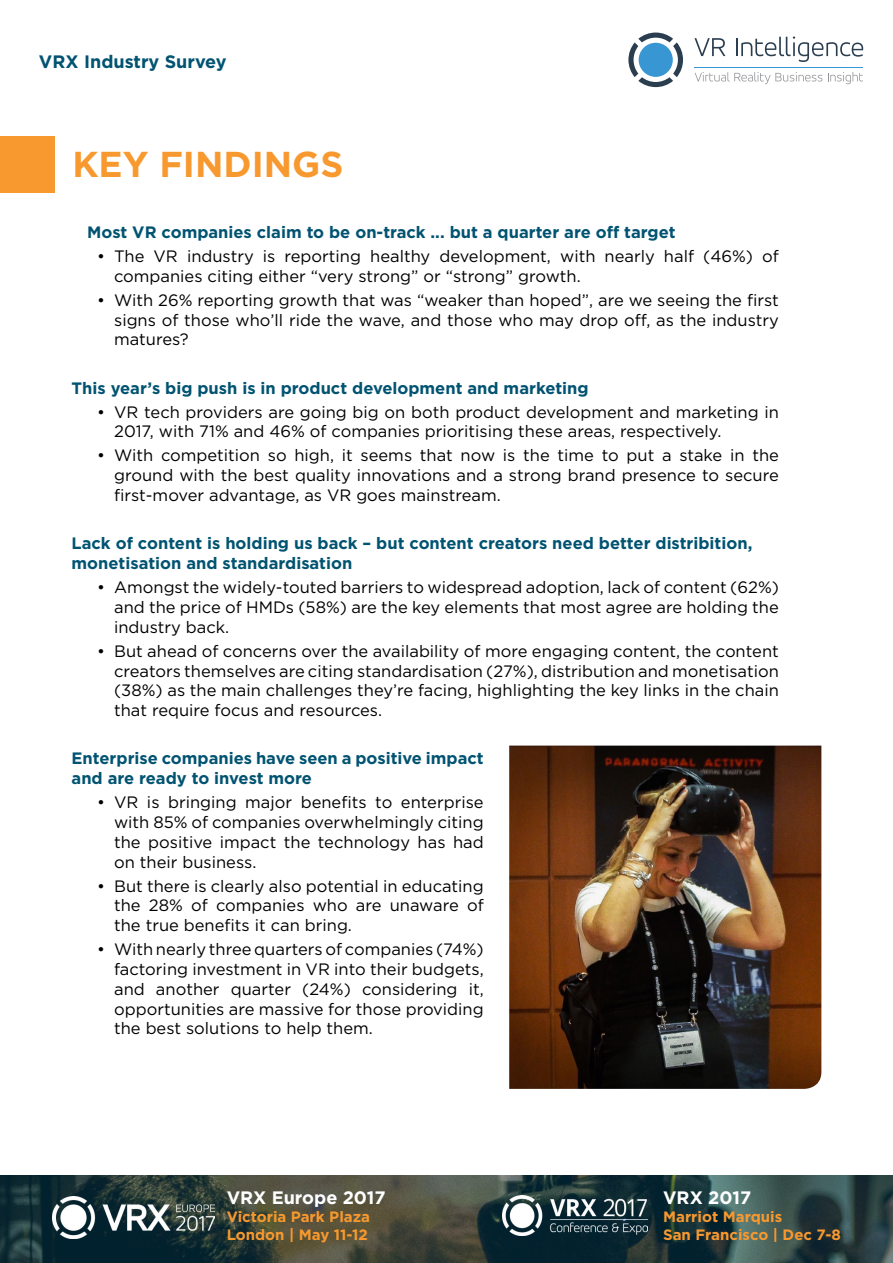
<style>
.page{position:relative;width:893px;height:1263px;background:#fff}
.page>*{position:absolute;margin:0;border:0;box-sizing:border-box;transform-origin:0 0}
.t1{font:700 36px "Gotham";color:#f8992f}
.t2{font:700 18px "Gotham";color:#fff}
.t3{font:700 18px "Gotham";color:#005371}
.t4{font:16.5px/19.8px "Gotham";color:#000;text-align:justify}
.t5{font:700 16.5px/19.8px "Gotham";color:#005371}
.t6{font:700 15px/18px "Gotham";color:#f8992f}
</style>
<div class="page">
<img style="left:0;top:1175px;width:893px;height:88px">
<svg style="left:628px;top:33px;width:55px;height:54px"></svg>
<svg style="left:694px;top:38px;width:31px;height:18px"></svg>
<svg style="left:736px;top:36px;width:127px;height:26px"></svg>
<hr style="left:694px;top:67px;width:169px;height:1px;background:#3897d3">
<svg style="left:695px;top:72px;width:127px;height:12px"></svg>
<svg style="left:828px;top:72px;width:35px;height:12px"></svg>
<img style="left:503px;top:1195px;width:144px;height:40px">
<img style="left:53px;top:1196px;width:161px;height:43px">
<div style="left:0;top:136px;width:54px;height:57px;background:#f8992f"></div>
<img style="left:509px;top:746px;width:312px;height:343px">
<p class="t3" style="left:39px;top:51px;width:189px">VRX Industry Survey</p>
<h1 class="t1" style="left:72px;top:143px;width:273px">KEY FINDINGS</h1>
<p class="t5" style="left:87px;top:222px;width:590px">Most VR companies claim to be on-track ... but a quarter are off target</p>
<p class="t4" style="left:114px;top:246px;width:666px;text-indent:-17px">• The VR industry is reporting healthy development, with nearly half (46%) of companies citing either “very strong” or “strong” growth.</p>
<p class="t4" style="left:114px;top:290px;width:666px;text-indent:-17px">• With 26% reporting growth that was “weaker than hoped”, are we seeing the first signs of those who’ll ride the wave, and those who may drop off, as the industry matures?</p>
<p class="t5" style="left:72px;top:377px;width:519px">This year’s big push is in product development and marketing</p>
<p class="t4" style="left:114px;top:401px;width:666px;text-indent:-17px">• VR tech providers are going big on both product development and marketing in<br>2017, with 71% and 46% of companies prioritising these areas, respectively.</p>
<p class="t4" style="left:114px;top:445px;width:666px;text-indent:-17px">• With competition so high, it seems that now is the time to put a stake in the ground with the best quality innovations and a strong brand presence to secure first-mover advantage, as VR goes mainstream.</p>
<p class="t5" style="left:72px;top:533px;width:682px">Lack of content is holding us back – but content creators need better distribition, monetisation and standardisation</p>
<p class="t4" style="left:114px;top:577px;width:666px;text-indent:-17px">• Amongst the widely-touted barriers to widespread adoption, lack of content (62%) and the price of HMDs (58%) are the key elements that most agree are holding the industry back.</p>
<p class="t4" style="left:114px;top:641px;width:666px;text-indent:-17px">• But ahead of concerns over the availability of more engaging content, the content creators themselves are citing standardisation (27%), distribution and monetisation (38%) as the main challenges they’re facing, highlighting the key links in the chain that require focus and resources.</p>
<p class="t5" style="left:72px;top:748px;width:414px">Enterprise companies have seen a positive impact and are ready to invest more</p>
<p class="t4" style="left:114px;top:792px;width:371px;text-indent:-17px">• VR is bringing major benefits to enterprise with 85% of companies overwhelmingly citing the positive impact the technology has had on their business.</p>
<p class="t4" style="left:114px;top:875px;width:371px;text-indent:-17px">• But there is clearly also potential in educating the 28% of companies who are unaware of the true benefits it can bring.</p>
<p class="t4" style="left:114px;top:939px;width:371px;text-indent:-17px">• With nearly three quarters of companies (74%) factoring investment in VR into their budgets, and another quarter (24%) considering it, opportunities are massive for those providing the best solutions to help them.</p>
<p class="t2" style="left:227px;top:1187px;width:160px">VRX Europe 2017</p>
<p class="t6" style="left:227px;top:1207px;width:145px">Victoria Park Plaza<br>London | May 11-12</p>
<p class="t2" style="left:663px;top:1187px;width:90px">VRX 2017</p>
<p class="t6" style="left:663px;top:1207px;width:179px">Marriot Marquis<br>San Francisco | Dec 7-8</p>
</div>
